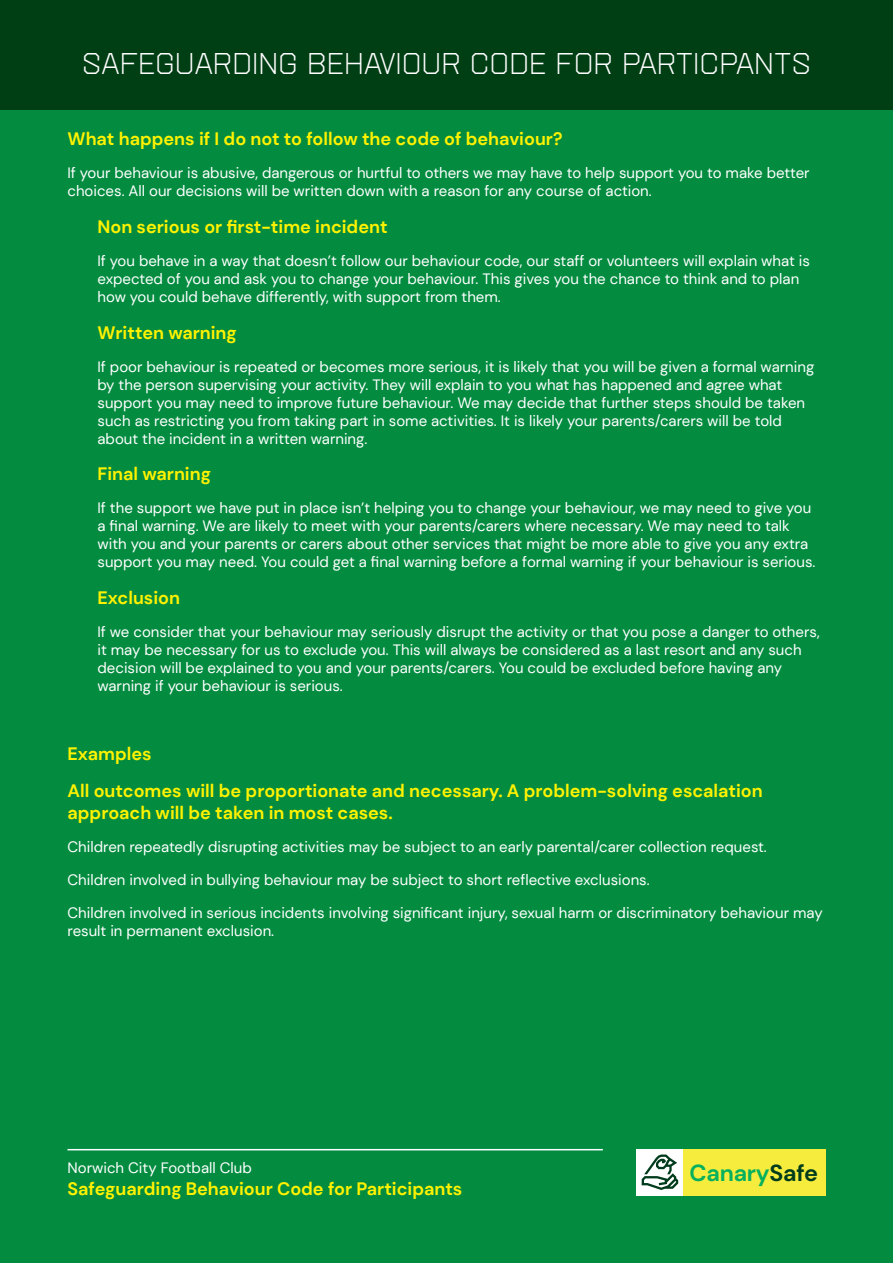
<style>
.page{position:relative;width:893px;height:1263px;background:#038c40}
.page>*{position:absolute;margin:0;border:0;box-sizing:border-box;transform-origin:0 0}
.t1{font:30px "Norwich Weave Single";color:#fff}
.t2{font:700 23.25px "DM Sans";letter-spacing:-.01em;color:#05b05e}
.t3{font:700 18px/36.6px "DM Sans";color:#fff200}
.t4{font:15px/18px "DM Sans";color:#fff}
.s1{color:#003b1c}
</style>
<div class="page">
<div style="left:0;top:0;width:893px;height:109px;background:#003e14"></div>
<div style="left:683px;top:1149px;width:142px;height:46px;background:#f6ec3d"></div>
<div style="left:637px;top:1149px;width:46px;height:46px;background:#fff"></div>
<svg style="left:642px;top:1154px;width:36px;height:36px"></svg>
<hr style="left:68px;top:1149px;width:535px;height:1px;background:#fff">
<h1 class="t1" style="left:82px;top:47px;width:726px">SAFEGUARDING BEHAVIOUR CODE FOR PARTICPANTS</h1>
<p class="t3" style="left:68px;top:121px;width:497px">What happens if I do not to follow the code of behaviour?</p>
<p class="t4" style="left:68px;top:164px;width:744px">If your behaviour is abusive, dangerous or hurtful to others we may have to help support you to make better choices. All our decisions will be written down with a reason for any course of action.</p>
<p class="t3" style="left:98px;top:208px;width:292px">Non serious or first-time incident</p>
<p class="t4" style="left:98px;top:252px;width:714px">If you behave in a way that doesn’t follow our behaviour code, our staff or volunteers will explain what is expected of you and ask you to change your behaviour. This gives you the chance to think and to plan how you could behave differently, with support from them.</p>
<p class="t3" style="left:98px;top:314px;width:141px">Written warning</p>
<p class="t4" style="left:98px;top:357px;width:718px">If poor behaviour is repeated or becomes more serious, it is likely that you will be given a formal warning by the person supervising your activity. They will explain to you what has happened and agree what support you may need to improve future behaviour. We may decide that further steps should be taken such as restricting you from taking part in some activities. It is likely your parents/carers will be told about the incident in a written warning.</p>
<p class="t3" style="left:98px;top:456px;width:115px">Final warning</p>
<p class="t4" style="left:98px;top:499px;width:719px">If the support we have put in place isn’t helping you to change your behaviour, we may need to give you a final warning. We are likely to meet with your parents/carers where necessary. We may need to talk with you and your parents or carers about other services that might be more able to give you any extra support you may need. You could get a final warning before a formal warning if your behaviour is serious.</p>
<p class="t3" style="left:98px;top:579px;width:84px">Exclusion</p>
<p class="t4" style="left:98px;top:622px;width:724px">If we consider that your behaviour may seriously disrupt the activity or that you pose a danger to others, it may be necessary for us to exclude you. This will always be considered as a last resort and any such decision will be explained to you and your parents/carers. You could be excluded before having any warning if your behaviour is serious.</p>
<p class="t3" style="left:68px;top:736px;width:697px">Examples<br>All outcomes will be proportionate and necessary. A problem-solving escalation</p>
<p class="t3" style="left:68px;top:794px;width:327px">approach will be taken in most cases.</p>
<p class="t4" style="left:68px;top:837px;width:701px">Children repeatedly disrupting activities may be subject to an early parental/carer collection request.</p>
<p class="t4" style="left:68px;top:870px;width:584px">Children involved in bullying behaviour may be subject to short reflective exclusions.</p>
<p class="t4" style="left:68px;top:903px;width:757px">Children involved in serious incidents involving significant injury, sexual harm or discriminatory behaviour may result in permanent exclusion.</p>
<p class="t4" style="left:68px;top:1159px;width:186px">Norwich City Football Club</p>
<p class="t3" style="left:68px;top:1171px;width:396px">Safeguarding Behaviour Code for Participants</p>
<h2 class="t2" style="left:690px;top:1158px;width:130px">Canary<span class="s1">Safe</span></h2>
</div>
